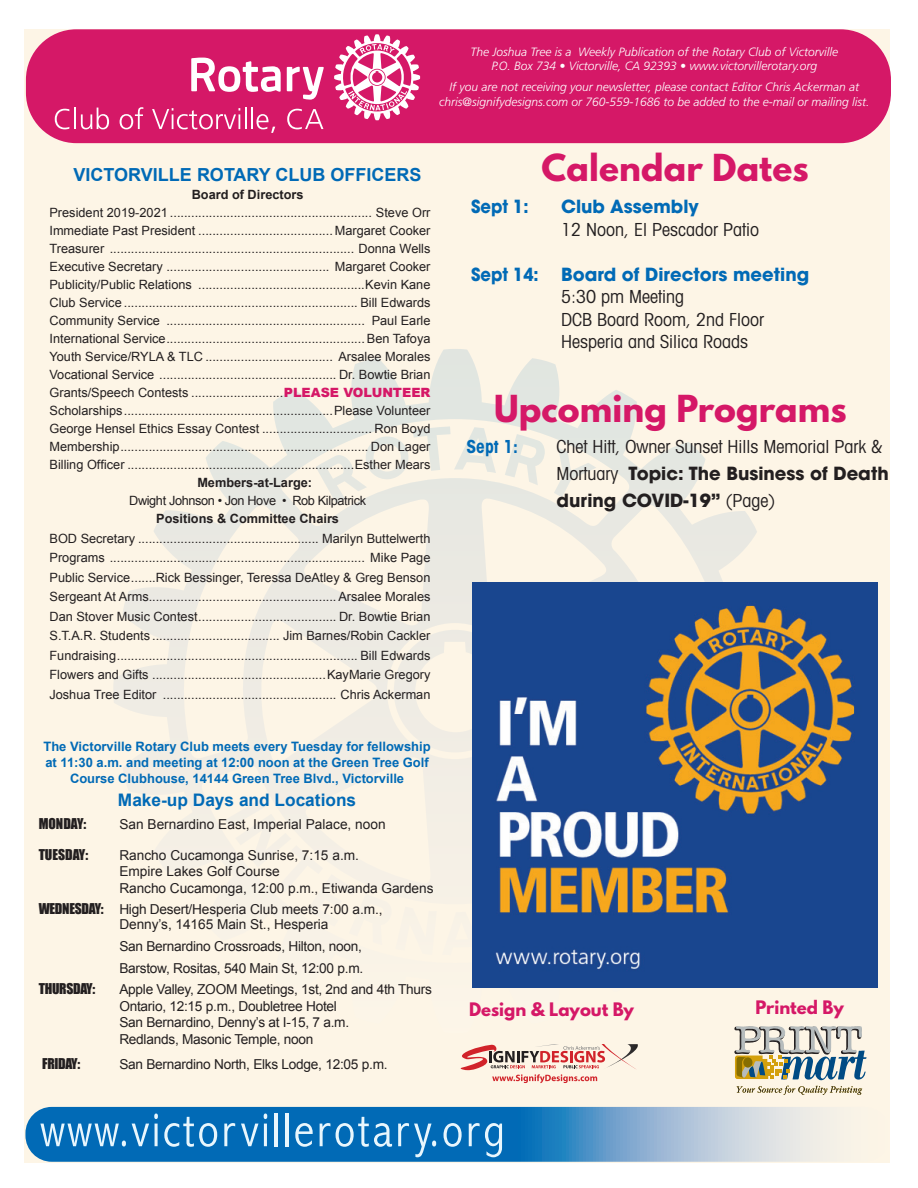
<style>
.page{position:relative;width:918px;height:1188px;background:#fff}
.page>*{position:absolute;margin:0;border:0;box-sizing:border-box;transform-origin:0 0}
.t1{font:300 condensed 48.75px "Abadi";letter-spacing:.05em;color:#e8f6fd}
.t2{font:700 33px "League Spartan";letter-spacing:.005em;color:#d51867}
.t3{font:condensed 18px/22.5px "Avant Garde";color:#231f20}
.t4{font:700 18px "Avant Garde";color:#016ab6;scale:.91 1}
.t5{font:700 18px "Arial";color:#016ab6}
.t6{font:700 18px "Avant Garde";color:#016ab6}
.t7{font:700 condensed 18px "Avant Garde";color:#016ab6}
.t8{font:700 17.25px "Arial";color:#016ab6}
.t9{font:700 16.5px "League Spartan";color:#d51867}
.t10{font:13.65px/16.5px "Arial";letter-spacing:-.02em;color:#231f20}
.t11{font:13.65px/16.5px "Arial";color:#231f20}
.t12{font:13.65px "Impact";letter-spacing:-.02em;color:#231f20}
.t13{font:13.65px "Impact";color:#231f20}
.t14{font:700 12.9px/15.6px "Arial";color:#016ab6;text-align:center}
.t15{font:12.75px/18px "Arial";color:#231f20;text-align:justify}
.t16{font:700 12.75px "Arial";color:#231f20}
.t17{font:12.75px "Arial";letter-spacing:-.03em;color:#231f20}
.t18{font:italic 300 12px/14.4px "Frutiger";color:#fff;text-align:center}
.s1{font-weight:900;color:#d51867}
.s2{font-weight:700;font-stretch:normal}
.s3{font-family:"Impact"}
</style>
<div class="page">
<div style="left:25px;top:29px;width:865px;height:1134px;background:#fdf5e6"></div>
<svg style="left:113px;top:349px;width:644px;height:443px"></svg>
<div style="left:26px;top:29px;width:865px;height:114px;background:#d51867;border-radius:50px"></div>
<svg style="left:334px;top:34px;width:86px;height:86px"></svg>
<svg style="left:191px;top:58px;width:133px;height:42px"></svg>
<svg style="left:55px;top:109px;width:14px;height:20px"></svg>
<svg style="left:75px;top:108px;width:34px;height:21px"></svg>
<svg style="left:120px;top:107px;width:23px;height:22px"></svg>
<svg style="left:152px;top:108px;width:88px;height:21px"></svg>
<hr style="left:245px;top:108px;width:2px;height:21px;background:#fff">
<hr style="left:251px;top:108px;width:2px;height:21px;background:#fff">
<svg style="left:257px;top:114px;width:18px;height:19px"></svg>
<svg style="left:287px;top:109px;width:36px;height:20px"></svg>
<svg style="left:25px;top:1107px;width:802px;height:55px;background:#3b89c2"></svg>
<img style="left:472px;top:582px;width:406px;height:406px">
<svg style="left:734px;top:1026px;width:133px;height:69px"></svg>
<svg style="left:461px;top:1044px;width:177px;height:39px"></svg>
<p class="t18" style="left:471px;top:45px;width:369px">The Joshua Tree is a Weekly Publication of the Rotary Club of Victorville<br>P.O. Box 734 • Victorville, CA 92393 • www.victorvillerotary.org</p>
<p class="t18" style="left:439px;top:80px;width:432px">If you are not receiving your newsletter, please contact Editor Chris Ackerman at chris@signifydesigns.com or 760-559-1686 to be added to the e-mail or mailing list.</p>
<h3 class="t5" style="left:74px;top:163px;width:350px">VICTORVILLE ROTARY CLUB OFFICERS</h3>
<p class="t16" style="left:192px;top:186px;width:113px">Board of Directors</p>
<p class="t15" style="left:49px;top:204px;width:383px">President 2019-2021 ......................................................... Steve Orr Immediate Past President ...................................... Margaret Cooker Treasurer ..................................................................... Donna Wells Executive Secretary .............................................. Margaret Cooker Publicity/Public Relations ...............................................Kevin Kane Club Service .................................................................. Bill Edwards Community Service ........................................................ Paul Earle International Service........................................................ Ben Tafoya Youth Service/RYLA &amp; TLC .................................... Arsalee Morales Vocational Service .................................................. Dr. Bowtie Brian Grants/Speech Contests ..........................<span class="s1">PLEASE VOLUNTEER </span>Scholarships...........................................................Please Volunteer George Hensel Ethics Essay Contest ............................... Ron Boyd Membership...................................................................... Don Lager Billing Officer ................................................................Esther Mears</p>
<p class="t16" style="left:197px;top:474px;width:116px">Members-at-Large:</p>
<p class="t17" style="left:129px;top:493px;width:238px">Dwight Johnson • Jon Hove • Rob Kilpatrick</p>
<p class="t16" style="left:156px;top:510px;width:184px">Positions &amp; Committee Chairs</p>
<p class="t15" style="left:49px;top:529px;width:383px;line-height:19.5px">BOD Secretary ................................................... Marilyn Buttelwerth Programs ........................................................................ Mike Page Public Service.......Rick Bessinger, Teressa DeAtley &amp; Greg Benson Sergeant At Arms.....................................................Arsalee Morales Dan Stover Music Contest....................................... Dr. Bowtie Brian S.T.A.R. Students .................................... Jim Barnes/Robin Cackler Fundraising.................................................................... Bill Edwards Flowers and Gifts .................................................KayMarie Gregory Joshua Tree Editor ................................................. Chris Ackerman</p>
<h2 class="t2" style="left:541px;top:142px;width:269px">Calendar Dates</h2>
<h3 class="t4" style="left:471px;top:195px;width:65px">Sept 1:</h3>
<h3 class="t6" style="left:561px;top:195px;width:139px">Club Assembly</h3>
<h3 class="t3" style="left:561px;top:218px;width:200px">12 Noon, El Pescador Patio</h3>
<h3 class="t4" style="left:471px;top:262px;width:373px">Sept 14: Board of Directors meeting</h3>
<h3 class="t3" style="left:561px;top:285px;width:205px">5:30 pm Meeting<br>DCB Board Room, 2nd Floor<br>Hesperia and Silica Roads</h3>
<h2 class="t2" style="left:494px;top:383px;width:354px">Upcoming Programs</h2>
<h3 class="t7" style="left:467px;top:435px;width:53px">Sept 1:</h3>
<h3 class="t3" style="left:557px;top:433px;width:334px;line-height:27px">Chet Hitt, Owner Sunset Hills Memorial Park &amp;<br>Mortuary <span class="s2">Topic: The Business of Death during COVID-19”</span> (Page)</h3>
<p class="t14" style="left:43px;top:740px;width:389px">The Victorville Rotary Club meets every Tuesday for fellowship at 11:30 a.m. and meeting at 12:00 noon at the Green Tree Golf<br>Course Clubhouse, 14144 Green Tree Blvd., Victorville</p>
<h3 class="t8" style="left:118px;top:788px;width:240px">Make-up Days and Locations</h3>
<p class="t12" style="left:39px;top:813px;width:49px">MONDAY:</p>
<p class="t11" style="left:119px;top:816px;width:268px">San Bernardino East, Imperial Palace, noon</p>
<p class="t13" style="left:39px;top:844px;width:51px">TUESDAY:</p>
<p class="t11" style="left:119px;top:847px;width:316px">Rancho Cucamonga Sunrise, 7:15 a.m.<br>Empire Lakes Golf Course<br>Rancho Cucamonga, 12:00 p.m., Etiwanda Gardens</p>
<p class="t10" style="left:119px;top:901px;width:265px;line-height:15.8px;text-indent:-81px"><span class="s3">WEDNESDAY:</span> High Desert/Hesperia Club meets 7:00 a.m.,<br>Denny’s, 14165 Main St., Hesperia</p>
<p class="t10" style="left:119px;top:936px;width:245px;line-height:21.6px">San Bernardino Crossroads, Hilton, noon,<br>Barstow, Rositas, 540 Main St, 12:00 p.m.</p>
<p class="t12" style="left:39px;top:978px;width:58px">THURSDAY:</p>
<p class="t10" style="left:119px;top:981px;width:314px">Apple Valley, ZOOM Meetings, 1st, 2nd and 4th Thurs Ontario, 12:15 p.m., Doubletree Hotel<br>San Bernardino, Denny’s at I-15, 7 a.m.<br>Redlands, Masonic Temple, noon</p>
<p class="t12" style="left:42px;top:1053px;width:40px">FRIDAY:</p>
<p class="t10" style="left:119px;top:1056px;width:270px">San Bernardino North, Elks Lodge, 12:05 p.m.</p>
<p class="t9" style="left:469px;top:996px;width:167px">Design &amp; Layout By</p>
<p class="t9" style="left:756px;top:995px;width:90px">Printed By</p>
<h1 class="t1" style="left:40px;top:1102px;width:466px">www.victorvillerotary.org</h1>
</div>
